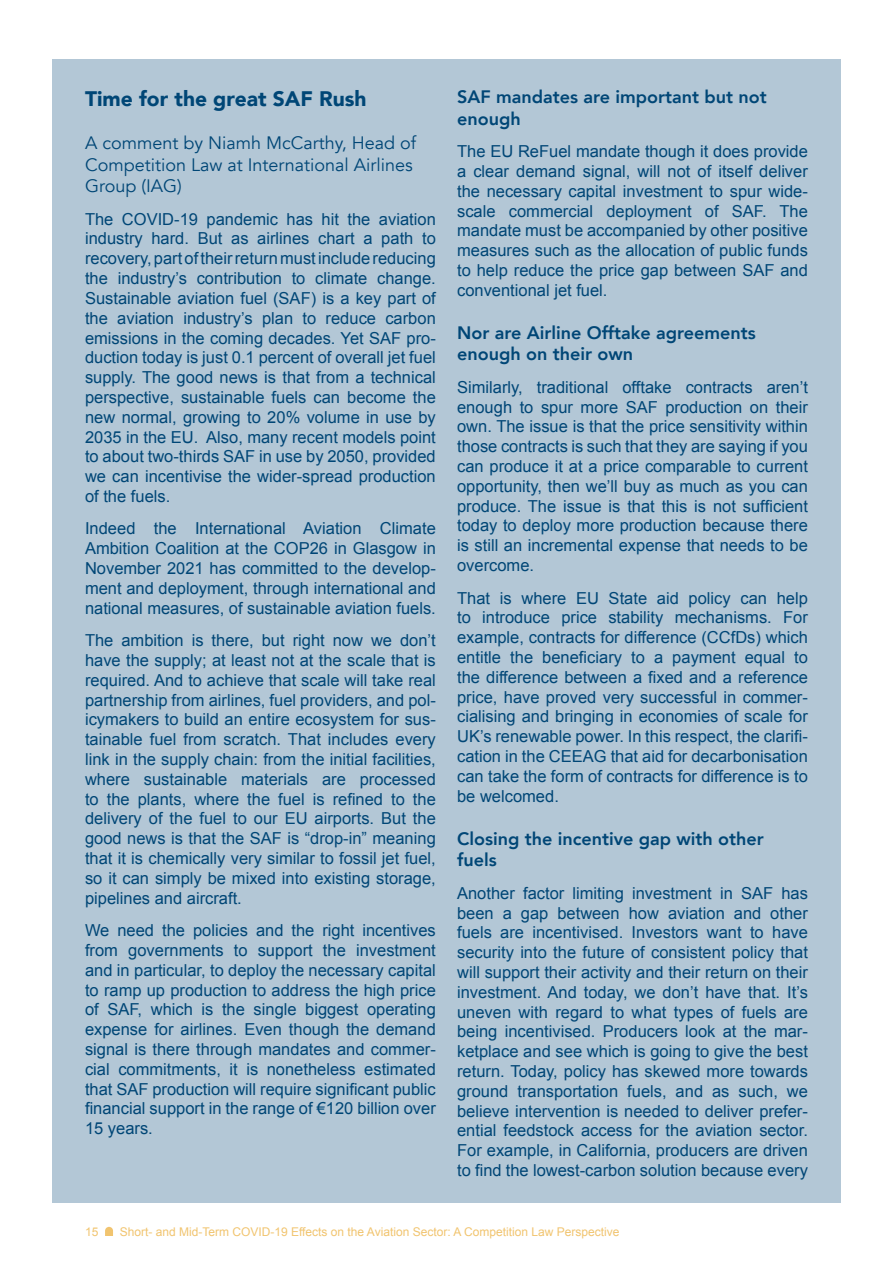
<style>
.page{position:relative;width:893px;height:1263px;background:#fff}
.page>*{position:absolute;margin:0;border:0;box-sizing:border-box;transform-origin:0 0}
.Heading_1{font:900 21px "Avenir";color:#004676}
.Heading_2{font:800 18px/21.6px "Avenir";color:#004676}
.Heading_3{font:18px/21.6px "Avenir";color:#004676}
.Body_11{font:16.5px/19.8px "Arial";color:#004676;text-align:justify}
.t1{font:12px "Arial";color:#f1c46f}
</style>
<div class="page">
<div style="left:52px;top:60px;width:789px;height:1143px;background:#b3c7d6"></div>
<svg style="left:105px;top:1227px;width:8px;height:9px"></svg>
<p class="Heading_1" style="left:85px;top:81px;width:283px">Time for the great SAF Rush</p>
<p class="Heading_3" style="left:85px;top:132px;width:333px">A comment by Niamh McCarthy, Head of<br>Competition Law at International Airlines<br>Group (IAG)</p>
<p class="Body_11" style="left:85px;top:209px;width:352px">The COVID-19 pandemic has hit the aviation industry hard. But as airlines chart a path to recovery, part of their return must include reducing the industry’s contribution to climate change.<br>Sustainable aviation fuel (SAF) is a key part of the aviation industry’s plan to reduce carbon emissions in the coming decades. Yet SAF pro&shy;duction today is just 0.1 percent of overall jet fuel supply. The good news is that from a technical perspective, sustainable fuels can become the new normal, growing to 20% volume in use by 2035 in the EU. Also, many recent models point to about two-thirds SAF in use by 2050, provided we can incentivise the wider-spread production of the fuels.</p>
<p class="Body_11" style="left:85px;top:519px;width:352px">Indeed the International Aviation Climate Ambition Coalition at the COP26 in Glasgow in November 2021 has committed to the develop&shy;ment and deployment, through international and national measures, of sustainable aviation fuels.</p>
<p class="Body_11" style="left:85px;top:631px;width:352px">The ambition is there, but right now we don’t have the supply; at least not at the scale that is required. And to achieve that scale will take real partnership from airlines, fuel providers, and pol&shy;icymakers to build an entire ecosystem for sus&shy;tainable fuel from scratch. That includes every link in the supply chain: from the initial facilities, where sustainable materials are processed to the plants, where the fuel is refined to the delivery of the fuel to our EU airports. But the good news is that the SAF is “drop-in” meaning that it is chemically very similar to fossil jet fuel, so it can simply be mixed into existing storage, pipelines and aircraft.</p>
<p class="Body_11" style="left:85px;top:921px;width:352px">We need the policies and the right incentives from governments to support the investment and in particular, to deploy the necessary capital to ramp up production to address the high price of SAF, which is the single biggest operating expense for airlines. Even though the demand signal is there through mandates and commer&shy;cial commitments, it is nonetheless estimated that SAF production will require significant public financial support in the range of €120 billion over 15 years.</p>
<p class="Heading_2" style="left:457px;top:86px;width:311px">SAF mandates are important but not enough</p>
<p class="Body_11" style="left:457px;top:142px;width:352px">The EU ReFuel mandate though it does provide a clear demand signal, will not of itself deliver the necessary capital investment to spur wide&shy;scale commercial deployment of SAF. The mandate must be accompanied by other positive measures such as the allocation of public funds to help reduce the price gap between SAF and conventional jet fuel.</p>
<p class="Heading_2" style="left:457px;top:322px;width:300px">Nor are Airline Offtake agreements enough on their own</p>
<p class="Body_11" style="left:457px;top:377px;width:352px">Similarly, traditional offtake contracts aren’t enough to spur more SAF production on their own. The issue is that the price sensitivity within those contracts is such that they are saying if you can produce it at a price comparable to current opportunity, then we’ll buy as much as you can produce. The issue is that this is not sufficient today to deploy more production because there is still an incremental expense that needs to be overcome.</p>
<p class="Body_11" style="left:457px;top:588px;width:352px">That is where EU State aid policy can help to introduce price stability mechanisms. For example, contracts for difference (CCfDs) which entitle the beneficiary to a payment equal to the difference between a fixed and a reference price, have proved very successful in commer&shy;cialising and bringing in economies of scale for UK’s renewable power. In this respect, the clarifi&shy;cation in the CEEAG that aid for decarbonisation can take the form of contracts for difference is to be welcomed.</p>
<p class="Heading_2" style="left:457px;top:827px;width:308px">Closing the incentive gap with other fuels</p>
<p class="Body_11" style="left:457px;top:883px;width:352px">Another factor limiting investment in SAF has been a gap between how aviation and other fuels are incentivised. Investors want to have security into the future of consistent policy that will support their activity and their return on their investment. And today, we don’t have that. It’s uneven with regard to what types of fuels are being incentivised. Producers look at the mar&shy;ketplace and see which is going to give the best return. Today, policy has skewed more towards ground transportation fuels, and as such, we believe intervention is needed to deliver prefer&shy;ential feedstock access for the aviation sector.<br>For example, in California, producers are driven to find the lowest-carbon solution because every</p>
<p class="t1" style="left:85px;top:1224px;width:15px">15</p>
<p class="t1" style="left:120px;top:1224px;width:501px">Short- and Mid-Term COVID-19 Effects on the Aviation Sector: A Competition Law Perspective</p>
</div>
